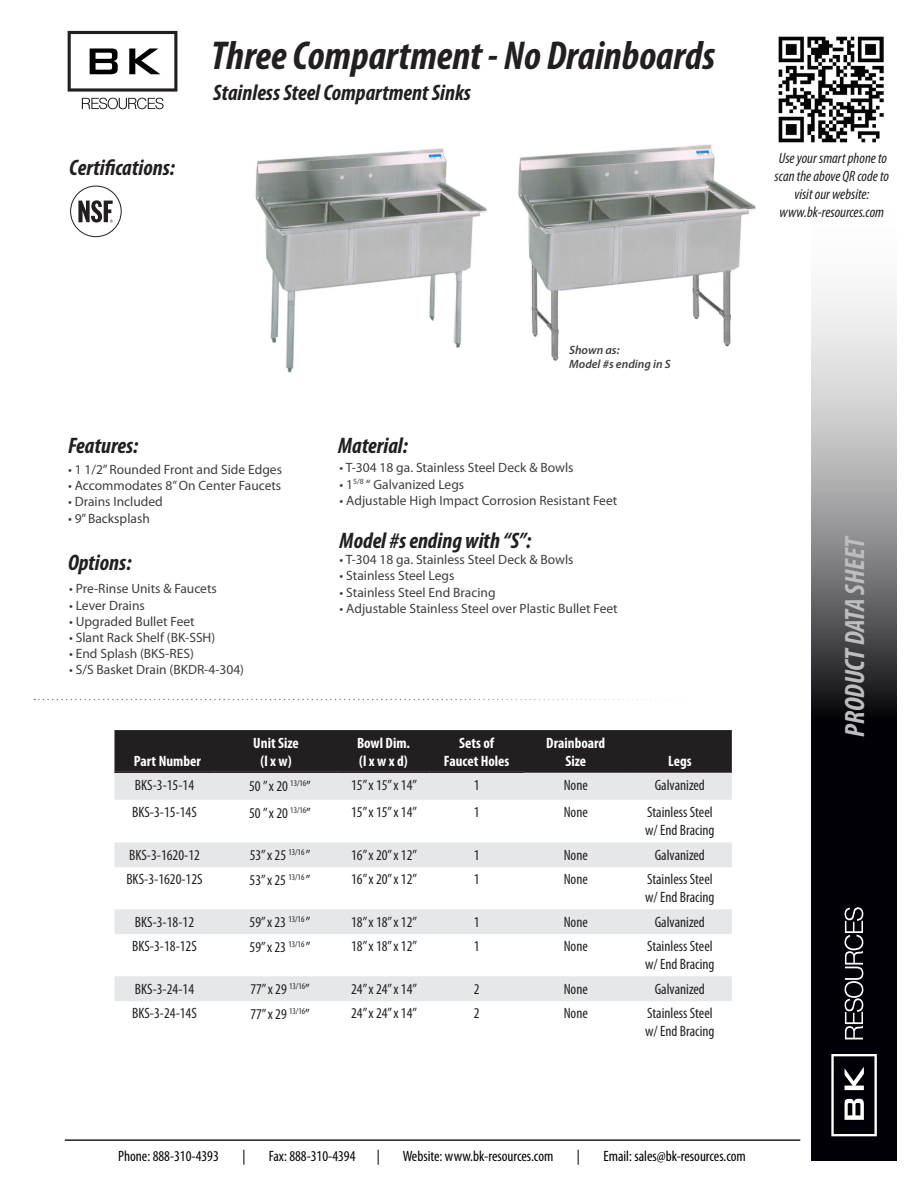
<style>
.page{position:relative;width:918px;height:1188px;background:#fff}
.page>*{position:absolute;margin:0;border:0;box-sizing:border-box;transform-origin:0 0}
.t1{font:italic 700 condensed 40.5px "Myriad Pro";color:#231f20}
.t2{font:italic 700 condensed 28.05px "Myriad Pro";letter-spacing:-.005em;color:#bcbdc0}
.t3{font:italic 700 condensed 22.5px "Myriad Pro";color:#231f20}
.t4{font:condensed 15px/18px "Myriad Pro";color:#231f20}
.t5{font:condensed 15px "Myriad Pro";color:#000001}
.t6{font:italic condensed 15px/18px "Myriad Pro";color:#231f20;text-align:center}
.t7{font:700 condensed 15px/18px "Myriad Pro";color:#fff;text-align:center}
.t8{font:13.5px "Myriad Pro";color:#3e3e3f}
.t9{font:italic 600 12px/14.4px "Myriad Pro";color:#3e3e3f}
</style>
<div class="page">
<svg style="left:811px;top:292px;width:86px;height:869px"></svg>
<svg style="left:845px;top:907px;width:18px;height:132px"></svg>
<svg style="left:831px;top:1054px;width:46px;height:82px"></svg>
<img style="left:779px;top:37px;width:105px;height:105px">
<hr style="left:65px;top:1139px;width:735px;height:2px;background:#231f20">
<img style="left:255px;top:148px;width:232px;height:225px">
<svg style="left:34px;top:699px;width:631px;height:1px"></svg>
<svg style="left:82px;top:98px;width:82px;height:11px"></svg>
<svg style="left:68px;top:31px;width:109px;height:61px"></svg>
<div style="left:70px;top:186px;width:52px;height:51px;border:1px solid #231f20;border-radius:50%"></div>
<svg style="left:78px;top:200px;width:35px;height:23px"></svg>
<div style="left:114px;top:730px;width:618px;height:42px;background:#231f20"></div>
<svg style="left:114px;top:773px;width:618px;height:228px"></svg>
<hr style="left:524px;top:772px;width:104px;height:1px;background:#231f20">
<hr style="left:628px;top:772px;width:104px;height:1px;background:#231f20">
<hr style="left:114px;top:772px;width:101px;height:1px;background:#231f20">
<hr style="left:215px;top:772px;width:123px;height:1px;background:#231f20">
<hr style="left:338px;top:772px;width:91px;height:1px;background:#231f20">
<hr style="left:429px;top:772px;width:95px;height:1px;background:#231f20">
<img style="left:518px;top:144px;width:238px;height:217px">
<h3 class="t3" style="left:69px;top:153px;width:107px">Certifications:</h3>
<h1 class="t1" style="left:211px;top:31px;width:506px">Three Compartment - No Drainboards</h1>
<h3 class="t3" style="left:213px;top:79px;width:259px">Stainless Steel Compartment Sinks</h3>
<p class="t6" style="left:775px;top:149px;width:116px">Use your smart phone to scan the above QR code to visit our website: www.bk-resources.com</p>
<h3 class="t3" style="left:68px;top:432px;width:72px">Features:</h3>
<p class="t8" style="left:68px;top:461px;width:216px">• 1 1/2” Rounded Front and Side Edges</p>
<p class="t8" style="left:68px;top:477px;width:215px">• Accommodates 8” On Center Faucets</p>
<p class="t8" style="left:68px;top:494px;width:96px">• Drains Included</p>
<p class="t8" style="left:68px;top:510px;width:83px">• 9” Backsplash</p>
<h3 class="t3" style="left:68px;top:548px;width:65px">Options:</h3>
<p class="t8" style="left:69px;top:580px;width:149px">• Pre-Rinse Units &amp; Faucets</p>
<p class="t8" style="left:69px;top:597px;width:77px">• Lever Drains</p>
<p class="t8" style="left:69px;top:613px;width:127px">• Upgraded Bullet Feet</p>
<p class="t8" style="left:69px;top:629px;width:148px">• Slant Rack Shelf (BK-SSH)</p>
<p class="t8" style="left:69px;top:645px;width:126px">• End Splash (BKS-RES)</p>
<p class="t8" style="left:69px;top:661px;width:176px">• S/S Basket Drain (BKDR-4-304)</p>
<h3 class="t3" style="left:338px;top:432px;width:71px">Material:</h3>
<p class="t9" style="left:569px;top:342px;width:103px">Shown as:<br>Model #s ending in S</p>
<p class="t8" style="left:340px;top:460px;width:235px">• T-304 18 ga. Stainless Steel Deck &amp; Bowls</p>
<p class="t8" style="left:340px;top:476px;width:126px">• 1<sup>5/8</sup> “ Galvanized Legs</p>
<p class="t8" style="left:340px;top:492px;width:279px">• Adjustable High Impact Corrosion Resistant Feet</p>
<h3 class="t3" style="left:340px;top:526px;width:193px">Model #s ending with “S”:</h3>
<p class="t8" style="left:340px;top:551px;width:235px">• T-304 18 ga. Stainless Steel Deck &amp; Bowls</p>
<p class="t8" style="left:340px;top:568px;width:116px">• Stainless Steel Legs</p>
<p class="t8" style="left:340px;top:584px;width:158px">• Stainless Steel End Bracing</p>
<p class="t8" style="left:340px;top:600px;width:280px">• Adjustable Stainless Steel over Plastic Bullet Feet</p>
<p class="t7" style="left:134px;top:752px;width:68px">Part Number</p>
<p class="t7" style="left:253px;top:734px;width:47px">Unit Size (l x w)</p>
<p class="t7" style="left:357px;top:734px;width:55px;text-align:left">Bowl Dim. (l x w x d)</p>
<p class="t7" style="left:444px;top:734px;width:67px">Sets of<br>Faucet Holes</p>
<p class="t7" style="left:546px;top:734px;width:60px">Drainboard<br>Size</p>
<p class="t7" style="left:668px;top:752px;width:25px">Legs</p>
<p class="t4" style="left:135px;top:776px;width:61px">BKS-3-15-14</p>
<p class="t4" style="left:249px;top:776px;width:63px">50 ” x 20 <sup>13/16</sup>”</p>
<p class="t4" style="left:351px;top:776px;width:67px">15” x 15” x 14”</p>
<p class="t4" style="left:474px;top:776px;width:7px">1</p>
<p class="t4" style="left:564px;top:776px;width:26px">None</p>
<p class="t4" style="left:655px;top:776px;width:52px">Galvanized</p>
<p class="t4" style="left:132px;top:803px;width:66px">BKS-3-15-14S</p>
<p class="t4" style="left:249px;top:804px;width:63px">50 ” x 20 <sup>13/16</sup>”</p>
<p class="t4" style="left:351px;top:803px;width:67px">15” x 15” x 14”</p>
<p class="t4" style="left:474px;top:803px;width:7px">1</p>
<p class="t4" style="left:564px;top:803px;width:26px">None</p>
<p class="t4" style="left:645px;top:803px;width:71px">Stainless Steel w/ End Bracing</p>
<p class="t4" style="left:129px;top:846px;width:72px">BKS-3-1620-12</p>
<p class="t4" style="left:250px;top:846px;width:62px">53” x 25 <sup>13/16</sup> ”</p>
<p class="t4" style="left:351px;top:846px;width:67px">16” x 20” x 12”</p>
<p class="t4" style="left:474px;top:846px;width:7px">1</p>
<p class="t4" style="left:564px;top:846px;width:26px">None</p>
<p class="t4" style="left:655px;top:846px;width:52px">Galvanized</p>
<p class="t4" style="left:126px;top:870px;width:78px">BKS-3-1620-12S</p>
<p class="t4" style="left:250px;top:871px;width:62px">53” x 25 <sup>13/16</sup> ”</p>
<p class="t4" style="left:351px;top:870px;width:67px">16” x 20” x 12”</p>
<p class="t4" style="left:474px;top:870px;width:7px">1</p>
<p class="t4" style="left:564px;top:870px;width:26px">None</p>
<p class="t4" style="left:645px;top:870px;width:71px">Stainless Steel w/ End Bracing</p>
<p class="t4" style="left:135px;top:912px;width:61px">BKS-3-18-12</p>
<p class="t4" style="left:250px;top:913px;width:62px">59” x 23 <sup>13/16</sup> ”</p>
<p class="t4" style="left:351px;top:912px;width:67px">18” x 18” x 12”</p>
<p class="t4" style="left:474px;top:912px;width:7px">1</p>
<p class="t4" style="left:564px;top:912px;width:26px">None</p>
<p class="t4" style="left:655px;top:912px;width:52px">Galvanized</p>
<p class="t4" style="left:132px;top:937px;width:66px">BKS-3-18-12S</p>
<p class="t4" style="left:250px;top:938px;width:62px">59” x 23 <sup>13/16</sup> ”</p>
<p class="t4" style="left:351px;top:937px;width:67px">18” x 18” x 12”</p>
<p class="t4" style="left:474px;top:937px;width:7px">1</p>
<p class="t4" style="left:564px;top:937px;width:26px">None</p>
<p class="t4" style="left:645px;top:937px;width:71px">Stainless Steel w/ End Bracing</p>
<p class="t4" style="left:135px;top:979px;width:61px">BKS-3-24-14</p>
<p class="t4" style="left:250px;top:980px;width:61px">77” x 29 <sup>13/16</sup>”</p>
<p class="t4" style="left:351px;top:979px;width:67px">24” x 24” x 14”</p>
<p class="t4" style="left:474px;top:979px;width:7px">2</p>
<p class="t4" style="left:564px;top:979px;width:26px">None</p>
<p class="t4" style="left:655px;top:979px;width:52px">Galvanized</p>
<p class="t4" style="left:132px;top:1004px;width:66px">BKS-3-24-14S</p>
<p class="t4" style="left:250px;top:1005px;width:61px">77” x 29 <sup>13/16</sup>”</p>
<p class="t4" style="left:351px;top:1004px;width:67px">24” x 24” x 14”</p>
<p class="t4" style="left:474px;top:1004px;width:7px">2</p>
<p class="t4" style="left:564px;top:1004px;width:26px">None</p>
<p class="t4" style="left:645px;top:1004px;width:71px">Stainless Steel w/ End Bracing</p>
<p class="t5" style="left:118px;top:1147px;width:102px">Phone: 888-310-4393</p>
<p class="t5" style="left:242px;top:1147px;width:5px">|</p>
<p class="t5" style="left:269px;top:1147px;width:88px">Fax: 888-310-4394</p>
<p class="t5" style="left:377px;top:1147px;width:5px">|</p>
<p class="t5" style="left:403px;top:1147px;width:152px">Website: www.bk-resources.com</p>
<p class="t5" style="left:577px;top:1147px;width:5px">|</p>
<p class="t5" style="left:604px;top:1147px;width:144px">Email: sales@bk-resources.com</p>
<h2 class="t2" style="left:837px;top:737px;width:203px;rotate:-90deg">PRODUCT DATA SHEET</h2>
</div>
